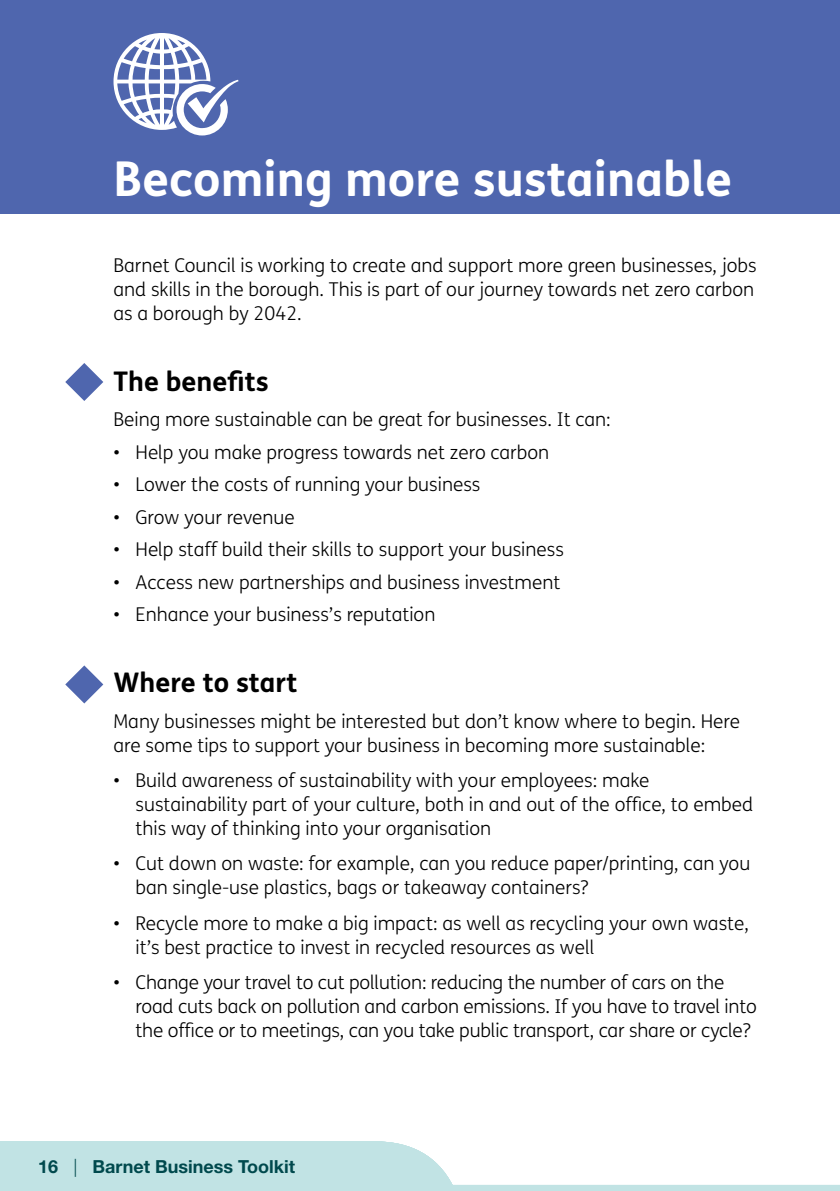
<style>
.page{position:relative;width:840px;height:1191px;background:#fff}
.page>*{position:absolute;margin:0;border:0;box-sizing:border-box;transform-origin:0 0}
.bold_header{font:700 48px "FS Me";color:#fff}
.New_bold_header{font:700 27px "FS Me";color:#000}
.new_body_text{font:300 19px/24px "FS Me";color:#000}
.t1{font:700 18px "Helvetica Neue LT Std";color:#00494d}
.s1{font-weight:300}
</style>
<div class="page">
<svg style="left:0;top:1141px;width:839px;height:50px;fill:#c1e3e4"></svg>
<div style="left:0;top:0;width:839px;height:213px;background:#4f66ae"></div>
<svg style="left:65px;top:363px;width:38px;height:38px"></svg>
<svg style="left:65px;top:665px;width:38px;height:38px"></svg>
<svg style="left:113px;top:33px;width:125px;height:102px"></svg>
<p class="bold_header" style="left:113px;top:142px;width:619px">Becoming more sustainable</p>
<p class="new_body_text" style="left:113px;top:253px;width:644px">Barnet Council is working to create and support more green businesses, jobs and skills in the borough. This is part of our journey towards net zero carbon as a borough by 2042.</p>
<p class="New_bold_header" style="left:113px;top:360px;width:157px">The benefits</p>
<p class="new_body_text" style="left:113px;top:407px;width:498px">Being more sustainable can be great for businesses. It can:</p>
<p class="new_body_text" style="left:113px;top:440px;width:437px">• Help you make progress towards net zero carbon</p>
<p class="new_body_text" style="left:113px;top:472px;width:368px">• Lower the costs of running your business</p>
<p class="new_body_text" style="left:113px;top:505px;width:183px">• Grow your revenue</p>
<p class="new_body_text" style="left:113px;top:537px;width:451px">• Help staff build their skills to support your business</p>
<p class="new_body_text" style="left:113px;top:570px;width:448px">• Access new partnerships and business investment</p>
<p class="new_body_text" style="left:113px;top:602px;width:323px">• Enhance your business’s reputation</p>
<p class="New_bold_header" style="left:113px;top:661px;width:185px">Where to start</p>
<p class="new_body_text" style="left:113px;top:708px;width:627px">Many businesses might be interested but don’t know where to begin. Here are some tips to support your business in becoming more sustainable:</p>
<p class="new_body_text" style="left:135px;top:767px;width:619px;text-indent:-22px">• Build awareness of sustainability with your employees: make sustainability part of your culture, both in and out of the office, to embed this way of thinking into your organisation</p>
<p class="new_body_text" style="left:135px;top:851px;width:616px;text-indent:-22px">• Cut down on waste: for example, can you reduce paper/printing, can you ban single-use plastics, bags or takeaway containers?</p>
<p class="new_body_text" style="left:135px;top:910px;width:614px;text-indent:-22px">• Recycle more to make a big impact: as well as recycling your own waste, it’s best practice to invest in recycled resources as well</p>
<p class="new_body_text" style="left:135px;top:969px;width:622px;text-indent:-22px">• Change your travel to cut pollution: reducing the number of cars on the road cuts back on pollution and carbon emissions. If you have to travel into the office or to meetings, can you take public transport, car share or cycle?</p>
<p class="t1" style="left:38px;top:1155px;width:258px">16 <span class="s1">|</span> Barnet Business Toolkit</p>
</div>
